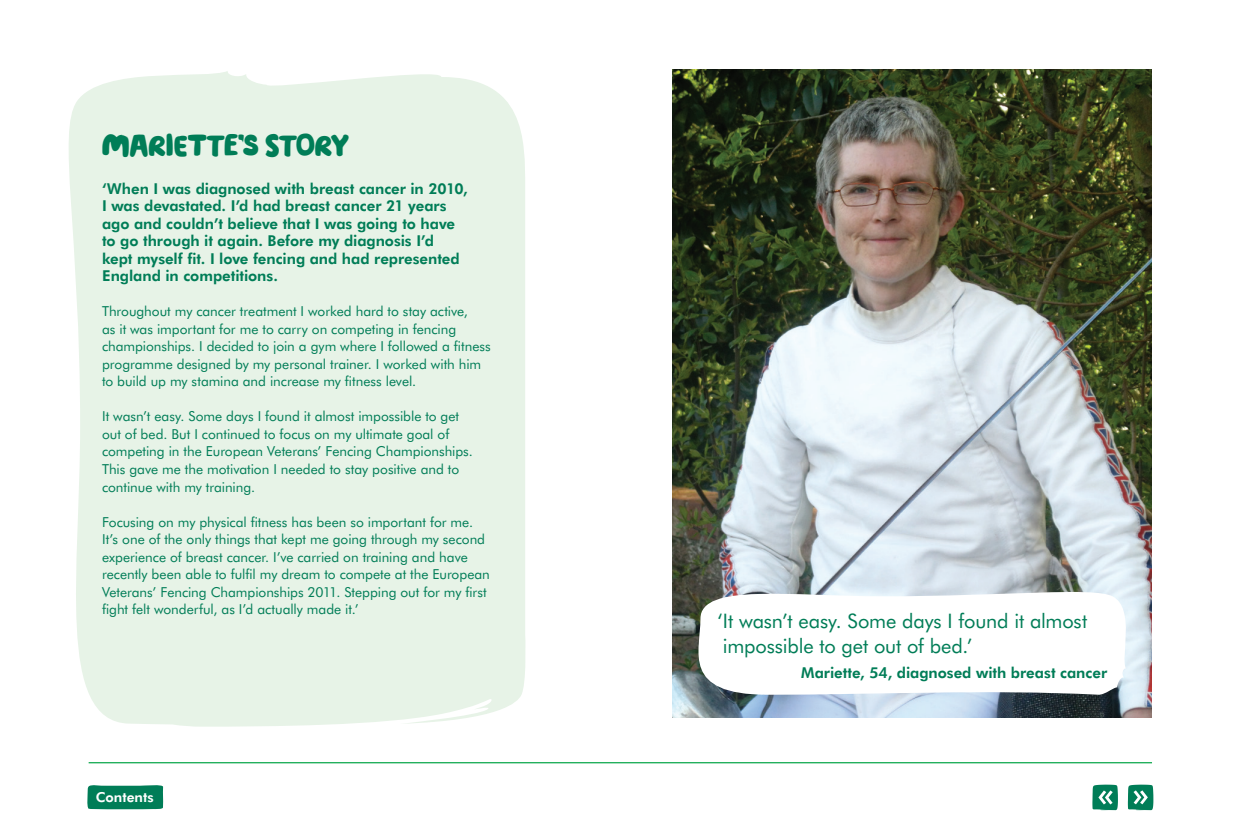
<style>
.page{position:relative;width:1241px;height:833px;background:#fff}
.page>*{position:absolute;margin:0;border:0;box-sizing:border-box;transform-origin:0 0}
.t1{font:30px "Macmillan Headline";letter-spacing:-.01em;color:#007d57}
.t2{font:20px/25px "Futura BT";letter-spacing:-.005em;color:#007d57}
.t3{font:800 15px/17.5px "Futura BT";letter-spacing:-.005em;color:#007d57}
.t4{font:13.75px/17.5px "Futura BT";letter-spacing:-.005em;color:#007d57}
.t5{font:800 13.75px "Futura BT";color:#fff}
</style>
<div class="page">
<svg style="left:1127px;top:784px;width:26px;height:26px"></svg>
<svg style="left:1092px;top:784px;width:25px;height:26px"></svg>
<div style="left:87px;top:785px;width:76px;height:24px;background:#007d57"></div>
<hr style="left:89px;top:762px;width:1062px;height:1px;background:#0ca84b">
<img style="left:672px;top:70px;width:478px;height:647px">
<div style="left:69px;top:71px;width:457px;height:655px;background:#e7f3e7"></div>
<svg style="left:680px;top:582px;width:455px;height:112px"></svg>
<h1 class="t1" style="left:102px;top:119px;width:248px">MARIETTE’S STORY</h1>
<p class="t3" style="left:102px;top:180px;width:367px">‘When I was diagnosed with breast cancer in 2010, I was devastated. I’d had breast cancer 21 years ago and couldn’t believe that I was going to have to go through it again. Before my diagnosis I’d kept myself fit. I love fencing and had represented England in competitions.</p>
<p class="t4" style="left:102px;top:303px;width:390px">Throughout my cancer treatment I worked hard to stay active,<br>as it was important for me to carry on competing in fencing championships. I decided to join a gym where I followed a fitness programme designed by my personal trainer. I worked with him to build up my stamina and increase my fitness level.</p>
<p class="t4" style="left:102px;top:408px;width:372px">It wasn’t easy. Some days I found it almost impossible to get out of bed. But I continued to focus on my ultimate goal of competing in the European Veterans’ Fencing Championships.<br>This gave me the motivation I needed to stay positive and to continue with my training.</p>
<p class="t4" style="left:102px;top:513px;width:389px">Focusing on my physical fitness has been so important for me.<br>It’s one of the only things that kept me going through my second experience of breast cancer. I’ve carried on training and have recently been able to fulfil my dream to compete at the European Veterans’ Fencing Championships 2011. Stepping out for my first fight felt wonderful, as I’d actually made it.’</p>
<p class="t5" style="left:96px;top:788px;width:59px">Contents</p>
<h2 class="t2" style="left:717px;top:608px;width:371px">‘It wasn’t easy. Some days I found it almost impossible to get out of bed.’</h2>
<p class="t3" style="left:801px;top:663px;width:307px">Mariette, 54, diagnosed with breast cancer</p>
</div>
